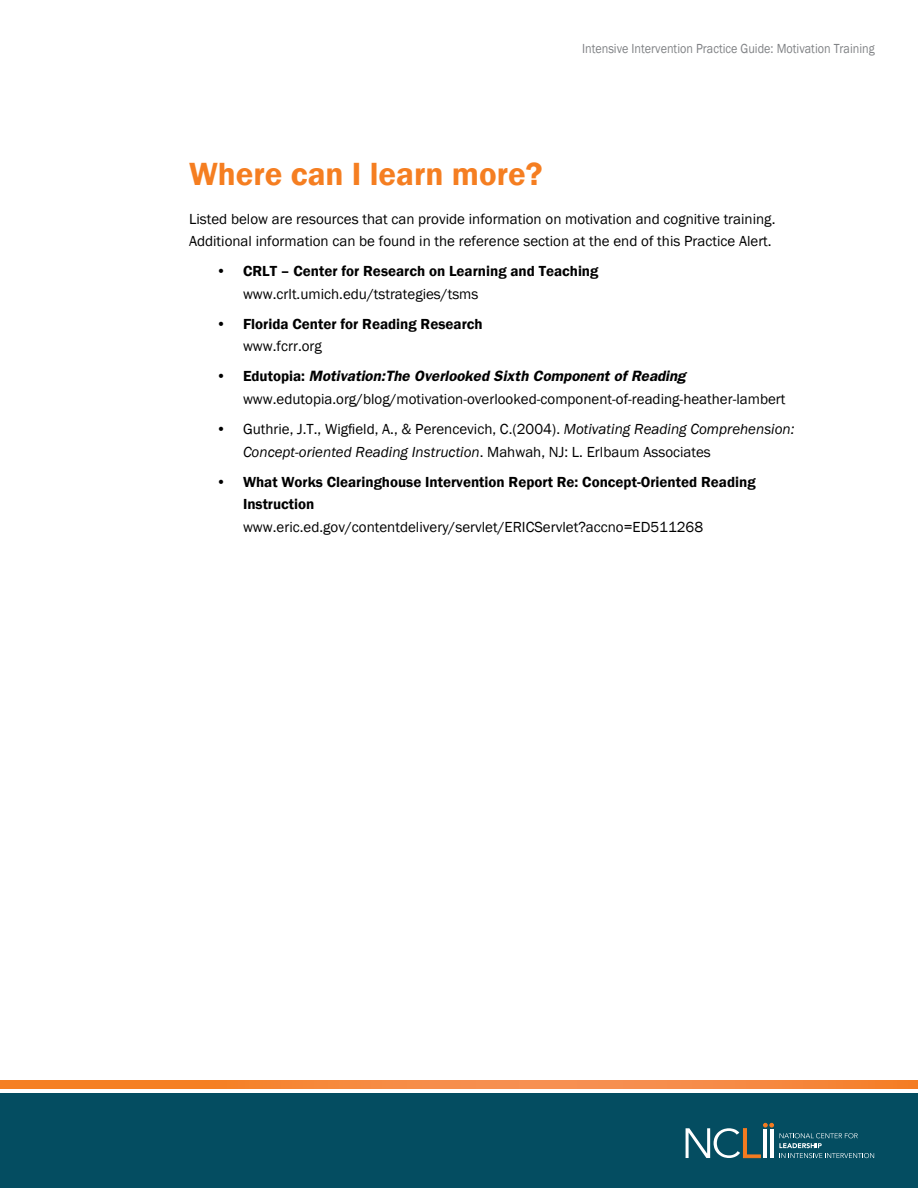
<style>
.page{position:relative;width:918px;height:1188px;background:#fff}
.page>*{position:absolute;margin:0;border:0;box-sizing:border-box;transform-origin:0 0}
.t1{font:600 33px "Franklin Gothic";color:#f57e21}
.Copy{font:15px/22.5px "Franklin Gothic";color:#000}
.t2{font:600 15px/22.5px "Franklin Gothic";color:#000}
.t3{font:13.5px "Franklin Gothic";color:#808285;scale:.9 1}
.s1{font-weight:400}
.s2{font-weight:600}
.s3{font-weight:600;font-style:italic}
.s4{font-style:italic}
</style>
<div class="page">
<div style="left:0;top:1094px;width:918px;height:94px;background:#044d61"></div>
<svg style="left:0;top:1080px;width:918px;height:8px;background:#f58639"></svg>
<svg style="left:686px;top:1123px;width:188px;height:35px"></svg>
<p class="t3" style="left:582px;top:40px;width:327px">Intensive Intervention Practice Guide: Motivation Training</p>
<h1 class="t1" style="left:189px;top:154px;width:355px">Where can I learn more?</h1>
<p class="Copy" style="left:189px;top:208px;width:588px">Listed below are resources that can provide information on motivation and cognitive training.<br>Additional information can be found in the reference section at the end of this Practice Alert.</p>
<p class="t2" style="left:243px;top:260px;width:357px;text-indent:-27px">• CRLT – Center for Research on Learning and Teaching <span class="s1">www.crlt.umich.edu/tstrategies/tsms</span></p>
<p class="t2" style="left:243px;top:313px;width:241px;text-indent:-27px">• Florida Center for Reading Research <span class="s1">www.fcrr.org</span></p>
<p class="Copy" style="left:243px;top:366px;width:544px;text-indent:-27px"><span class="s2">• Edutopia:</span> <span class="s3">Motivation:The Overlooked Sixth Component of Reading </span>www.edutopia.org/blog/motivation-overlooked-component-of-reading-heather-lambert</p>
<p class="Copy" style="left:243px;top:418px;width:553px;text-indent:-27px"><span class="s2">•</span> Guthrie, J.T., Wigfield, A., &amp; Perencevich, C.(2004). <span class="s4">Motivating Reading Comprehension:<br>Concept-oriented Reading Instruction</span>. Mahwah, NJ: L. Erlbaum Associates</p>
<p class="t2" style="left:243px;top:471px;width:514px;text-indent:-27px">• What Works Clearinghouse Intervention Report Re: Concept-Oriented Reading<br>Instruction <span class="s1">www.eric.ed.gov/contentdelivery/servlet/ERICServlet?accno=ED511268</span></p>
</div>
